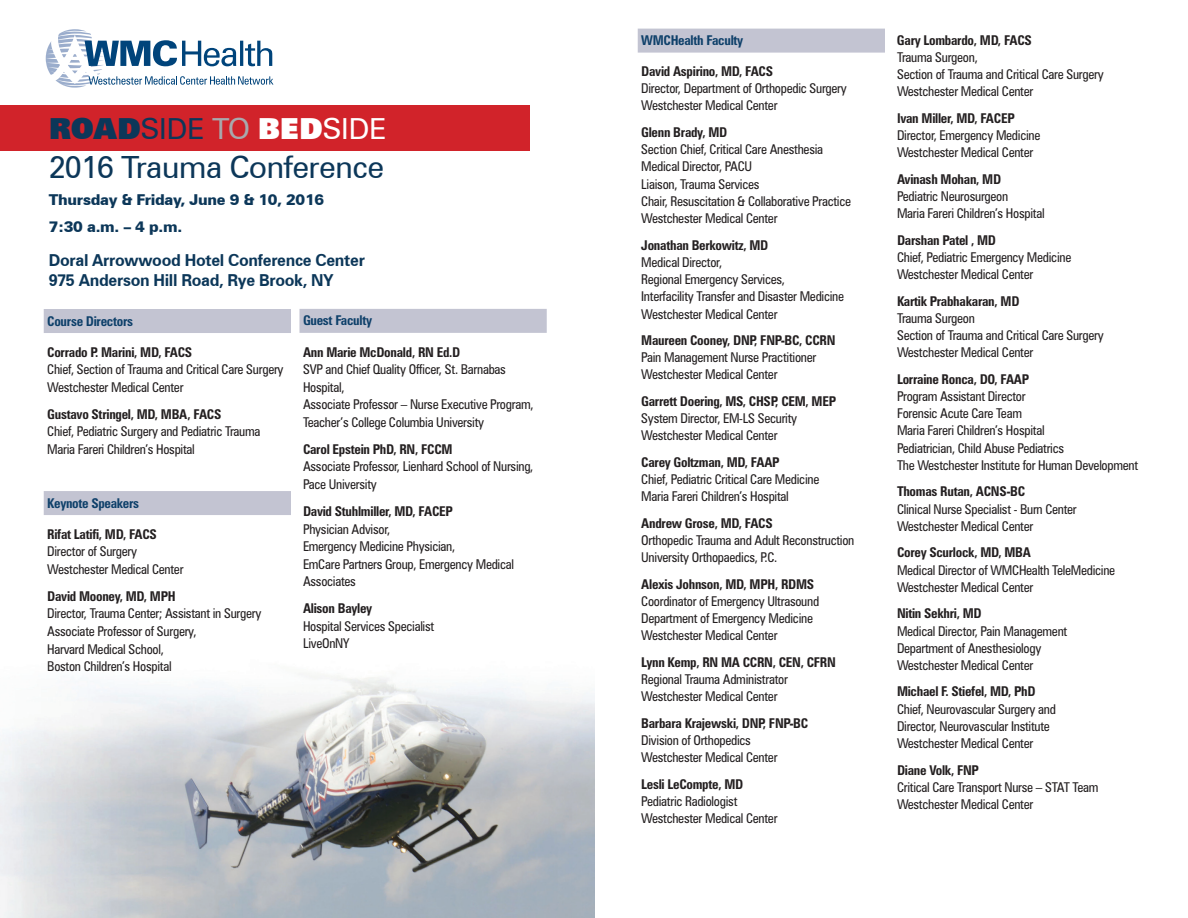
<style>
.page{position:relative;width:1188px;height:918px;background:#fff}
.page>*{position:absolute;margin:0;border:0;box-sizing:border-box;transform-origin:0 0}
.t1{font:30.6px "Zurich BT";letter-spacing:-.025em;color:#0c3759}
.t2{font:900 29.1px "Zurich BT";letter-spacing:-.01em;color:#0c3759}
.t3{font:700 16.5px/19.5px "Zurich BT";letter-spacing:-.02em;color:#0c3759}
.t4{font:900 15px/27px "Zurich BT";letter-spacing:-.02em;color:#0c3759}
.t5{font:condensed 13.5px/17.2px "Zurich BT";letter-spacing:-.02em;color:#231f20}
.t6{font:700 condensed 13.5px "Zurich BT";letter-spacing:-.02em;color:#231f20}
.t7{font:700 condensed 13.5px "Zurich BT";letter-spacing:-.02em;color:#0e406a}
.s1{font-weight:400}
.s2{font-weight:400;color:#a8a9ad}
.s3{color:#fff}
.s4{font-weight:400;color:#fff}
</style>
<div class="page">
<img style="left:0;top:675px;width:595px;height:243px">
<svg style="left:46px;top:29px;width:227px;height:59px"></svg>
<div style="left:0;top:106px;width:530px;height:45px;background:#d1232a"></div>
<div style="left:44px;top:309px;width:247px;height:24px;background:#c3c4d2"></div>
<div style="left:44px;top:491px;width:247px;height:24px;background:#c3c4d2"></div>
<div style="left:299px;top:309px;width:248px;height:24px;background:#c3c4d2"></div>
<div style="left:638px;top:29px;width:247px;height:24px;background:#c3c4d2"></div>
<h2 class="t2" style="left:49px;top:111px;width:340px">ROAD<span class="s1">SIDE</span> <span class="s2">TO</span> <span class="s3">BED</span><span class="s4">SIDE</span></h2>
<h1 class="t1" style="left:49px;top:148px;width:337px">2016 Trauma Conference</h1>
<p class="t4" style="left:49px;top:186px;width:277px">Thursday &amp; Friday, June 9 &amp; 10, 2016<br>7:30 a.m. – 4 p.m.</p>
<p class="t3" style="left:49px;top:250px;width:318px">Doral Arrowwood Hotel Conference Center<br>975 Anderson Hill Road, Rye Brook, NY</p>
<p class="t7" style="left:47px;top:313px;width:87px">Course Directors</p>
<p class="t6" style="left:47px;top:344px;width:146px">Corrado P. Marini, MD, FACS</p>
<p class="t5" style="left:47px;top:361px;width:238px;line-height:17.7px">Chief, Section of Trauma and Critical Care Surgery<br>Westchester Medical Center</p>
<p class="t6" style="left:47px;top:406px;width:176px">Gustavo Stringel, MD, MBA, FACS</p>
<p class="t5" style="left:47px;top:423px;width:215px;line-height:17.7px">Chief, Pediatric Surgery and Pediatric Trauma<br>Maria Fareri Children’s Hospital</p>
<p class="t7" style="left:47px;top:495px;width:93px">Keynote Speakers</p>
<p class="t6" style="left:47px;top:526px;width:111px">Rifat Latifi, MD, FACS</p>
<p class="t5" style="left:47px;top:543px;width:138px;line-height:17.7px">Director of Surgery<br>Westchester Medical Center</p>
<p class="t6" style="left:47px;top:588px;width:130px">David Mooney, MD, MPH</p>
<p class="t5" style="left:47px;top:605px;width:216px;line-height:17.7px">Director, Trauma Center; Assistant in Surgery Associate Professor of Surgery,<br>Harvard Medical School,<br>Boston Children’s Hospital</p>
<p class="t7" style="left:303px;top:312px;width:71px">Guest Faculty</p>
<p class="t6" style="left:303px;top:344px;width:159px">Ann Marie McDonald, RN Ed.D</p>
<p class="t5" style="left:303px;top:360px;width:232px;line-height:17.7px">SVP and Chief Quality Officer, St. Barnabas Hospital,<br>Associate Professor – Nurse Executive Program, Teacher’s College Columbia University</p>
<p class="t6" style="left:303px;top:441px;width:151px">Carol Epstein PhD, RN, FCCM</p>
<p class="t5" style="left:303px;top:458px;width:232px;line-height:17.7px">Associate Professor, Lienhard School of Nursing,<br>Pace University</p>
<p class="t6" style="left:303px;top:503px;width:151px">David Stuhlmiller, MD, FACEP</p>
<p class="t5" style="left:303px;top:520px;width:213px;line-height:17.7px">Physician Advisor,<br>Emergency Medicine Physician,<br>EmCare Partners Group, Emergency Medical<br>Associates</p>
<p class="t6" style="left:303px;top:600px;width:71px">Alison Bayley</p>
<p class="t5" style="left:303px;top:617px;width:133px;line-height:17.7px">Hospital Services Specialist<br>LiveOnNY</p>
<p class="t7" style="left:641px;top:32px;width:104px">WMCHealth Faculty</p>
<p class="t6" style="left:641px;top:63px;width:133px">David Aspirino, MD, FACS</p>
<p class="t5" style="left:641px;top:80px;width:207px">Director, Department of Orthopedic Surgery<br>Westchester Medical Center</p>
<p class="t6" style="left:641px;top:124px;width:88px">Glenn Brady, MD</p>
<p class="t5" style="left:641px;top:141px;width:211px">Section Chief, Critical Care Anesthesia Medical Director, PACU<br>Liaison, Trauma Services<br>Chair, Resuscitation &amp; Collaborative Practice Westchester Medical Center</p>
<p class="t6" style="left:641px;top:236px;width:129px">Jonathan Berkowitz, MD</p>
<p class="t5" style="left:641px;top:253px;width:204px">Medical Director,<br>Regional Emergency Services,<br>Interfacility Transfer and Disaster Medicine<br>Westchester Medical Center</p>
<p class="t6" style="left:641px;top:332px;width:196px">Maureen Cooney, DNP, FNP-BC, CCRN</p>
<p class="t5" style="left:641px;top:349px;width:177px">Pain Management Nurse Practitioner<br>Westchester Medical Center</p>
<p class="t6" style="left:641px;top:393px;width:196px">Garrett Doering, MS, CHSP, CEM, MEP</p>
<p class="t5" style="left:641px;top:410px;width:157px">System Director, EM-LS Security<br>Westchester Medical Center</p>
<p class="t6" style="left:641px;top:454px;width:140px">Carey Goltzman, MD, FAAP</p>
<p class="t5" style="left:641px;top:471px;width:180px">Chief, Pediatric Critical Care Medicine<br>Maria Fareri Children’s Hospital</p>
<p class="t6" style="left:641px;top:515px;width:133px">Andrew Grose, MD, FACS</p>
<p class="t5" style="left:641px;top:531px;width:215px">Orthopedic Trauma and Adult Reconstruction<br>University Orthopaedics, P.C.</p>
<p class="t6" style="left:641px;top:576px;width:174px">Alexis Johnson, MD, MPH, RDMS</p>
<p class="t5" style="left:641px;top:592px;width:179px">Coordinator of Emergency Ultrasound<br>Department of Emergency Medicine<br>Westchester Medical Center</p>
<p class="t6" style="left:641px;top:654px;width:196px">Lynn Kemp, RN MA CCRN, CEN, CFRN</p>
<p class="t5" style="left:641px;top:671px;width:148px">Regional Trauma Administrator<br>Westchester Medical Center</p>
<p class="t6" style="left:641px;top:715px;width:168px">Barbara Krajewski, DNP, FNP-BC</p>
<p class="t5" style="left:641px;top:731px;width:138px">Division of Orthopedics<br>Westchester Medical Center</p>
<p class="t6" style="left:641px;top:776px;width:104px">Lesli LeCompte, MD</p>
<p class="t5" style="left:641px;top:792px;width:138px">Pediatric Radiologist<br>Westchester Medical Center</p>
<p class="t6" style="left:897px;top:32px;width:136px">Gary Lombardo, MD, FACS</p>
<p class="t5" style="left:897px;top:48px;width:208px">Trauma Surgeon,<br>Section of Trauma and Critical Care Surgery<br>Westchester Medical Center</p>
<p class="t6" style="left:897px;top:110px;width:119px">Ivan Miller, MD, FACEP</p>
<p class="t5" style="left:897px;top:126px;width:145px">Director, Emergency Medicine<br>Westchester Medical Center</p>
<p class="t6" style="left:897px;top:171px;width:106px">Avinash Mohan, MD</p>
<p class="t5" style="left:897px;top:187px;width:149px">Pediatric Neurosurgeon<br>Maria Fareri Children’s Hospital</p>
<p class="t6" style="left:897px;top:232px;width:101px">Darshan Patel , MD</p>
<p class="t5" style="left:897px;top:248px;width:176px">Chief, Pediatric Emergency Medicine<br>Westchester Medical Center</p>
<p class="t6" style="left:897px;top:293px;width:124px">Kartik Prabhakaran, MD</p>
<p class="t5" style="left:897px;top:309px;width:208px">Trauma Surgeon<br>Section of Trauma and Critical Care Surgery<br>Westchester Medical Center</p>
<p class="t6" style="left:897px;top:371px;width:134px">Lorraine Ronca, DO, FAAP</p>
<p class="t5" style="left:897px;top:387px;width:243px">Program Assistant Director<br>Forensic Acute Care Team<br>Maria Fareri Children’s Hospital<br>Pediatrician, Child Abuse Pediatrics<br>The Westchester Institute for Human Development</p>
<p class="t6" style="left:897px;top:483px;width:130px">Thomas Rutan, ACNS-BC</p>
<p class="t5" style="left:897px;top:500px;width:181px">Clinical Nurse Specialist - Burn Center<br>Westchester Medical Center</p>
<p class="t6" style="left:897px;top:544px;width:135px">Corey Scurlock, MD, MBA</p>
<p class="t5" style="left:897px;top:561px;width:220px">Medical Director of WMCHealth TeleMedicine<br>Westchester Medical Center</p>
<p class="t6" style="left:897px;top:605px;width:86px">Nitin Sekhri, MD</p>
<p class="t5" style="left:897px;top:622px;width:172px">Medical Director, Pain Management<br>Department of Anesthesiology<br>Westchester Medical Center</p>
<p class="t6" style="left:897px;top:683px;width:140px">Michael F. Stiefel, MD, PhD</p>
<p class="t5" style="left:897px;top:700px;width:160px">Chief, Neurovascular Surgery and<br>Director, Neurovascular Institute<br>Westchester Medical Center</p>
<p class="t6" style="left:897px;top:762px;width:83px">Diane Volk, FNP</p>
<p class="t5" style="left:897px;top:778px;width:203px">Critical Care Transport Nurse – STAT Team<br>Westchester Medical Center</p>
</div>
